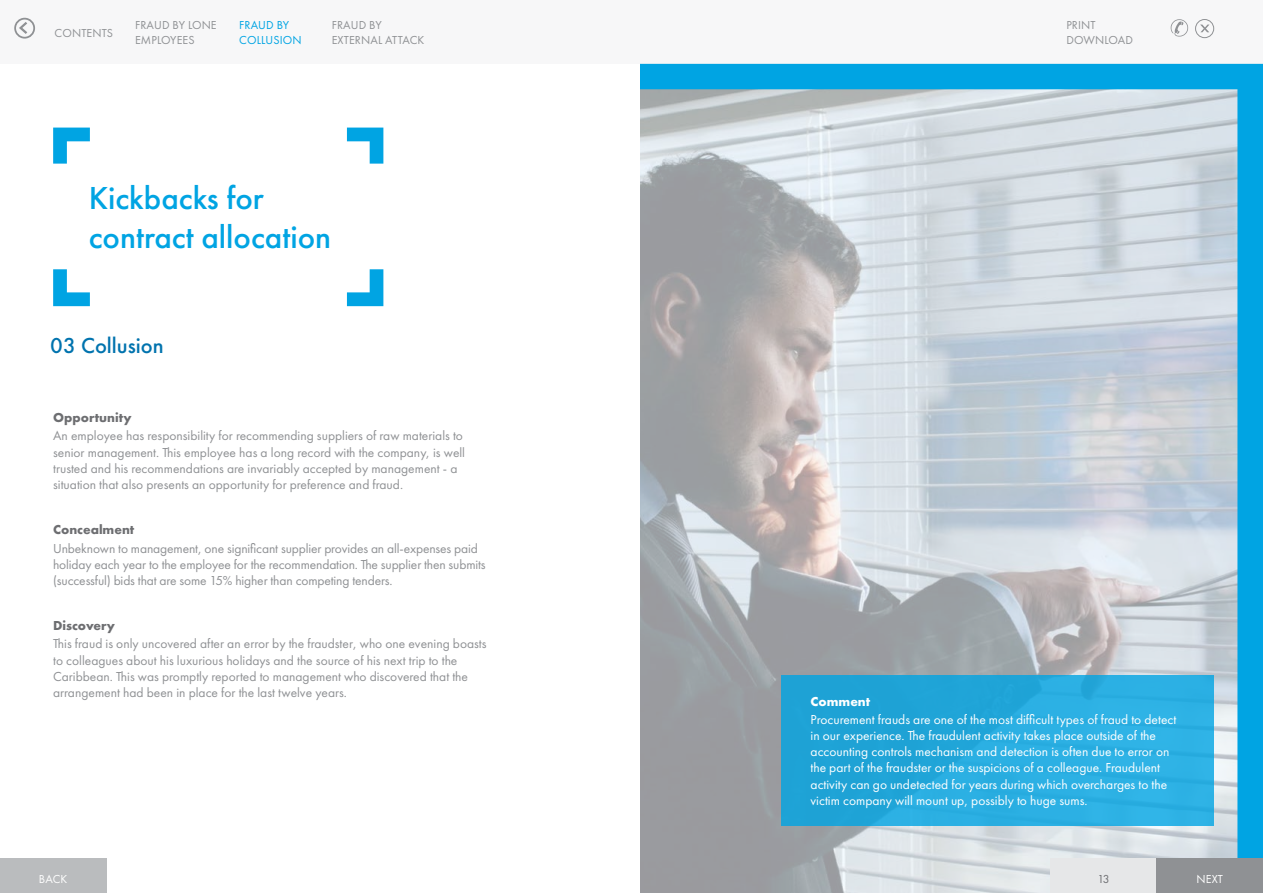
<style>
.page{position:relative;width:1263px;height:893px;background:#fff}
.page>*{position:absolute;margin:0;border:0;box-sizing:border-box;transform-origin:0 0}
.t1{font:500 33px/39.6px "Futura PT";color:#00a4e3}
.t2{font:500 22.5px "Futura PT";color:#0073ae}
.t3{font:13.5px/16.2px "Futura PT";color:#8f9194}
.t4{font:13.5px/16.2px "Futura PT";color:#fff}
.t5{font:700 13.5px "Futura PT";color:#6d6e71}
.t6{font:700 13.5px "Futura PT";color:#fff}
.t7{font:12px/15px "Futura PT";letter-spacing:.01em;color:#8f9194}
.t8{font:12px/15px "Futura PT";letter-spacing:.01em;color:#00a4e3}
.t9{font:12px "Futura PT";letter-spacing:.01em;color:#fff}
.t10{font:12px "Futura PT";color:#6d6e71}
</style>
<div class="page">
<svg style="left:640px;top:64px;width:623px;height:809px;background:#b0c2cc"></svg>
<div style="left:0;top:0;width:1263px;height:64px;background:#f7f7f8"></div>
<div style="left:1050px;top:859px;width:213px;height:34px;background:#e6e7e8"></div>
<div style="left:0;top:859px;width:106px;height:34px;background:#babcbe"></div>
<div style="left:1157px;top:859px;width:106px;height:34px;background:#8f9194"></div>
<svg style="left:347px;top:128px;width:36px;height:36px"></svg>
<svg style="left:347px;top:269px;width:36px;height:37px"></svg>
<svg style="left:53px;top:269px;width:37px;height:37px"></svg>
<svg style="left:53px;top:128px;width:37px;height:36px"></svg>
<div style="left:782px;top:675px;width:432px;height:151px;background:#28ace0"></div>
<svg style="left:19px;top:22px;width:8px;height:12px"></svg>
<div style="left:14px;top:18px;width:21px;height:21px;border:2px solid #8f9194;border-radius:50%"></div>
<svg style="left:1171px;top:19px;width:17px;height:18px"></svg>
<div style="left:1195px;top:19px;width:19px;height:19px;border:1px solid #8f9194;border-radius:50%"></div>
<svg style="left:1200px;top:25px;width:9px;height:7px"></svg>
<p class="t7" style="left:55px;top:25px;width:60px">CONTENTS</p>
<p class="t7" style="left:135px;top:18px;width:83px">FRAUD BY LONE<br>EMPLOYEES</p>
<p class="t8" style="left:239px;top:18px;width:64px">FRAUD BY<br>COLLUSION</p>
<p class="t7" style="left:332px;top:18px;width:94px">FRAUD BY<br>EXTERNAL ATTACK</p>
<p class="t7" style="left:1066px;top:18px;width:68px">PRINT<br>DOWNLOAD</p>
<h1 class="t1" style="left:89px;top:178px;width:244px">Kickbacks for contract allocation</h1>
<h2 class="t2" style="left:50px;top:332px;width:115px">03 Collusion</h2>
<p class="t5" style="left:53px;top:409px;width:80px">Opportunity</p>
<p class="t3" style="left:53px;top:428px;width:413px">An employee has responsibility for recommending suppliers of raw materials to senior management. This employee has a long record with the company, is well trusted and his recommendations are invariably accepted by management - a situation that also presents an opportunity for preference and fraud.</p>
<p class="t5" style="left:53px;top:521px;width:83px">Concealment</p>
<p class="t3" style="left:53px;top:540px;width:434px">Unbeknown to management, one significant supplier provides an all-expenses paid holiday each year to the employee for the recommendation. The supplier then submits (successful) bids that are some 15% higher than competing tenders.</p>
<p class="t5" style="left:53px;top:617px;width:63px">Discovery</p>
<p class="t3" style="left:53px;top:636px;width:435px">This fraud is only uncovered after an error by the fraudster, who one evening boasts to colleagues about his luxurious holidays and the source of his next trip to the Caribbean. This was promptly reported to management who discovered that the arrangement had been in place for the last twelve years.</p>
<p class="t6" style="left:810px;top:692px;width:61px">Comment</p>
<p class="t4" style="left:810px;top:711px;width:367px">Procurement frauds are one of the most difficult types of fraud to detect in our experience. The fraudulent activity takes place outside of the accounting controls mechanism and detection is often due to error on the part of the fraudster or the suspicions of a colleague. Fraudulent activity can go undetected for years during which overcharges to the victim company will mount up, possibly to huge sums.</p>
<p class="t9" style="left:39px;top:872px;width:30px">BACK</p>
<p class="t10" style="left:1097px;top:872px;width:13px">13</p>
<p class="t9" style="left:1196px;top:872px;width:28px">NEXT</p>
</div>
